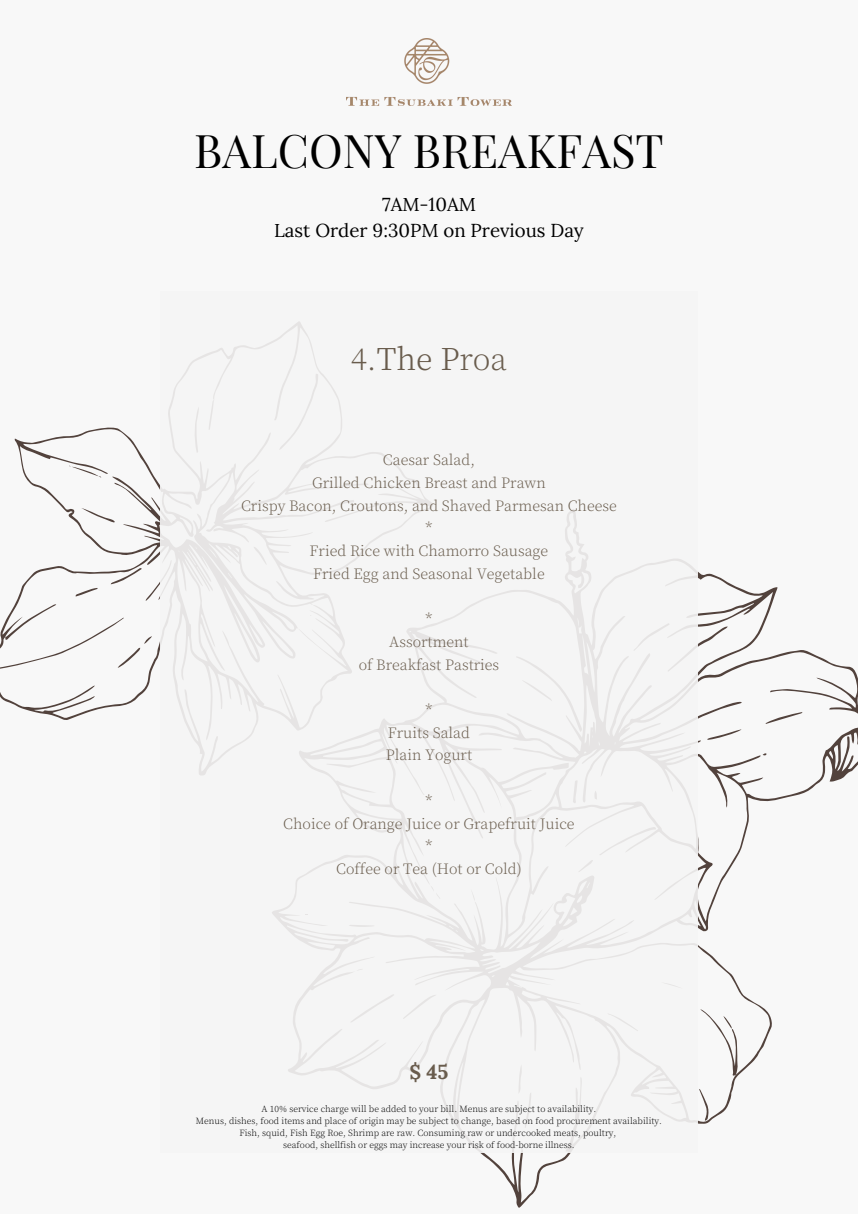
<style>
.page{position:relative;width:858px;height:1214px;background:#fff}
.page>*{position:absolute;margin:0;border:0;box-sizing:border-box;transform-origin:0 0}
.t1{font:45.4px "Playfair Display SC";color:#000}
.t2{font:200 30.3px "Source Han Serif JP";color:#695c4d}
.t3{font:700 20.2px "Lora";color:#695c4d}
.t4{font:18.7px/26px "Lora";color:#000;text-align:center}
.t5{font:200 14.4px/22.7px "Source Han Serif JP";color:#695c4d;text-align:center}
.t6{font:200 8.6px "Source Han Serif JP";color:#000}
.s1{font-weight:300}
</style>
<div class="page">
<div style="left:0;top:0;width:858px;height:1213px;background:#f8f8f8"></div>
<svg style="left:480px;top:572px;width:378px;height:635px"></svg>
<svg style="left:699px;top:1088px;width:10px;height:32px"></svg>
<svg style="left:700px;top:1009px;width:38px;height:67px"></svg>
<svg style="left:766px;top:712px;width:37px;height:12px"></svg>
<svg style="left:707px;top:729px;width:35px;height:11px"></svg>
<svg style="left:763px;top:752px;width:4px;height:3px"></svg>
<svg style="left:698px;top:623px;width:30px;height:49px"></svg>
<svg style="left:0;top:427px;width:160px;height:293px"></svg>
<svg style="left:5px;top:604px;width:51px;height:36px"></svg>
<svg style="left:111px;top:560px;width:49px;height:41px"></svg>
<svg style="left:75px;top:588px;width:23px;height:8px"></svg>
<svg style="left:118px;top:636px;width:34px;height:32px"></svg>
<svg style="left:81px;top:508px;width:34px;height:14px"></svg>
<svg style="left:69px;top:465px;width:32px;height:13px"></svg>
<div style="left:160px;top:291px;width:538px;height:861px;background:#f5f5f5"></div>
<img style="left:346px;top:39px;width:166px;height:66px">
<h2 class="t1" style="left:194px;top:118px;width:471px">BALCONY BREAKFAST</h2>
<p class="t4" style="left:274px;top:191px;width:311px">7AM-10AM<br>Last Order 9:30PM on Previous Day</p>
<p class="t2" style="left:351px;top:335px;width:158px">4.<span class="s1">The P</span>roa</p>
<h1 class="t5" style="left:241px;top:447px;width:377px">Caesar Salad,<br>Grilled Chicken Breast and Prawn<br>Crispy Bacon, Croutons, and Shaved Parmesan Cheese *<br>Fried Rice with Chamorro Sausage<br>Fried Egg and Seasonal Vegetable</h1>
<h4 class="t5" style="left:359px;top:606px;width:142px">*<br>Assortment<br>of Breakfast Pastries</h4>
<h4 class="t5" style="left:386px;top:697px;width:88px">*<br>Fruits Salad<br>Plain Yogurt</h4>
<p class="t5" style="left:283px;top:788px;width:293px">*<br>Choice of Orange Juice or Grapefruit Juice *<br>Coffee or Tea (Hot or Cold)</p>
<h5 class="t3" style="left:409px;top:1058px;width:41px">$ 45</h5>
<h5 class="t6" style="left:262px;top:1102px;width:336px">A 10% service charge will be added to your bill. Menus are subject to availability.</h5>
<h5 class="t6" style="left:196px;top:1114px;width:468px">Menus, dishes, food items and place of origin may be subject to change, based on food procurement availability.</h5>
<h5 class="t6" style="left:239px;top:1125px;width:378px">Fish, squid, Fish Egg Roe, Shrimp are raw. Consuming raw or undercooked meats, poultry,</h5>
<h3 class="t6" style="left:283px;top:1137px;width:293px">seafood, shellfish or eggs may increase your risk of food-borne illness.</h3>
</div>
